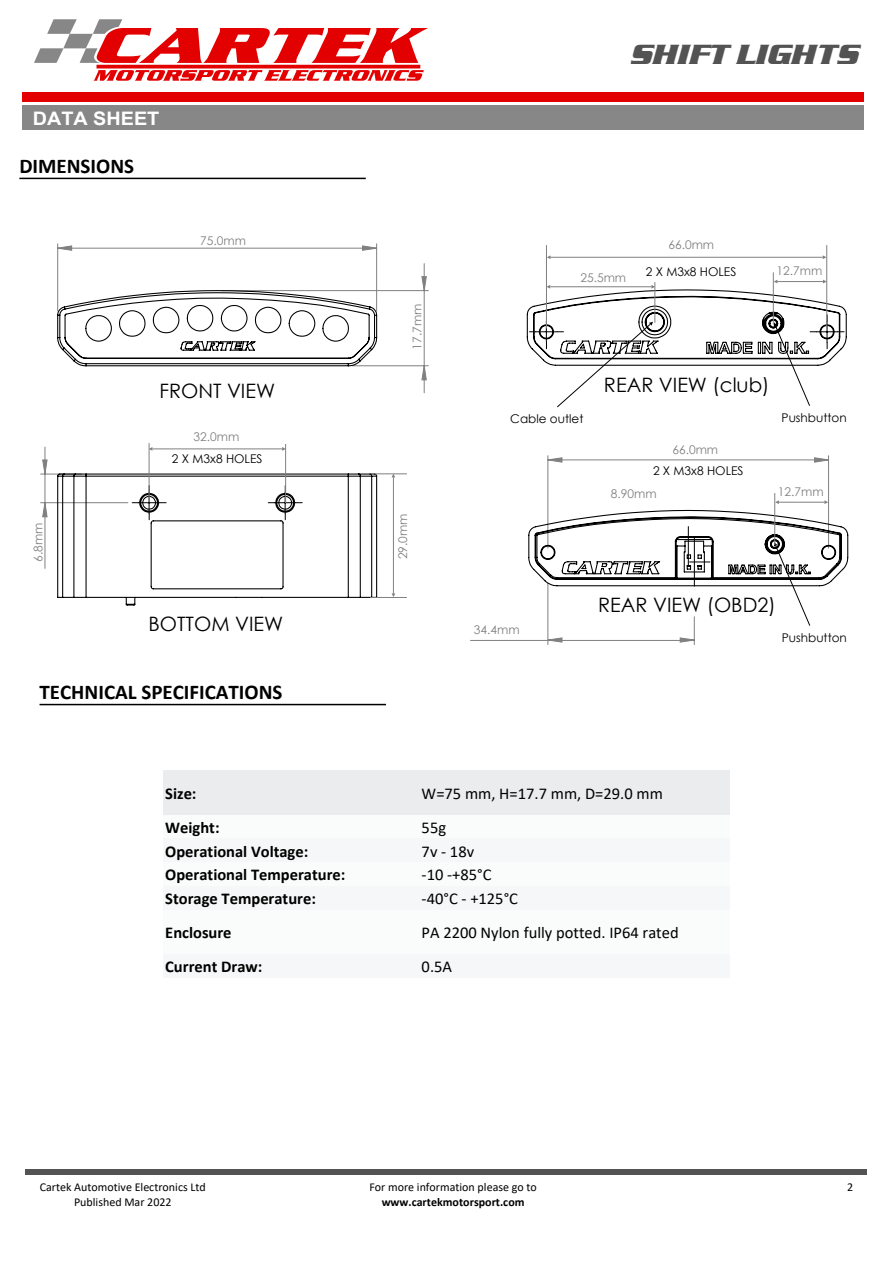
<style>
.page{position:relative;width:893px;height:1263px;background:#fff}
.page>*{position:absolute;margin:0;border:0;box-sizing:border-box;transform-origin:0 0}
.t1{font:italic 700 28.65px "Serpentine D";letter-spacing:.005em;color:#535353;scale:1.06 1}
.t2{font:700 21px "Calibri";color:#000}
.t3{font:19.8px "Century Gothic";color:#000}
.t4{font:700 18.6px "Arial";color:#fff;scale:1.06 1}
.t5{font:700 16.5px "Calibri";color:#000}
.t6{font:16.5px "Calibri";color:#000}
.t7{font:12px "Calibri";color:#000}
.t8{font:12px "Century Gothic";color:#808080}
.t9{font:12px "Century Gothic";color:#000}
.t10{font:700 12px "Calibri";color:#000}
</style>
<div class="page">
<svg style="left:34px;top:19px;width:394px;height:44px"></svg>
<svg style="left:93px;top:70px;width:331px;height:11px"></svg>
<svg style="left:97px;top:65px;width:323px;height:4px"></svg>
<div style="left:22px;top:92px;width:841px;height:10px;background:#e30000"></div>
<div style="left:22px;top:105px;width:841px;height:25px;background:#878787"></div>
<div style="left:26px;top:1169px;width:841px;height:6px;background:#535353"></div>
<hr style="left:19px;top:178px;width:347px;height:1px;background:#000">
<hr style="left:152px;top:448px;width:130px;height:1px;background:#808080">
<hr style="left:57px;top:244px;width:1px;height:67px;background:#808080">
<hr style="left:376px;top:244px;width:1px;height:67px;background:#808080">
<hr style="left:352px;top:365px;width:76px;height:1px;background:#808080">
<hr style="left:221px;top:290px;width:207px;height:1px;background:#808080">
<svg style="left:57px;top:245px;width:320px;height:6px"></svg>
<svg style="left:421px;top:264px;width:6px;height:129px"></svg>
<svg style="left:57px;top:290px;width:321px;height:77px"></svg>
<hr style="left:41px;top:474px;width:41px;height:1px;background:#808080">
<hr style="left:41px;top:502px;width:87px;height:1px;background:#808080">
<hr style="left:45px;top:503px;width:1px;height:65px;background:#808080">
<svg style="left:42px;top:447px;width:6px;height:71px"></svg>
<svg style="left:57px;top:473px;width:321px;height:133px"></svg>
<hr style="left:149px;top:443px;width:1px;height:59px;background:#808080">
<hr style="left:285px;top:444px;width:1px;height:59px;background:#808080">
<div style="left:228px;top:598px;width:57px;height:43px;background:#fff"></div>
<hr style="left:546px;top:245px;width:1px;height:83px;background:#808080">
<hr style="left:826px;top:245px;width:1px;height:83px;background:#808080">
<hr style="left:551px;top:257px;width:272px;height:1px;background:#808080">
<svg style="left:547px;top:255px;width:4px;height:4px"></svg>
<hr style="left:470px;top:640px;width:78px;height:1px;background:#808080">
<hr style="left:547px;top:456px;width:1px;height:92px;background:#808080">
<hr style="left:828px;top:456px;width:1px;height:92px;background:#808080">
<svg style="left:547px;top:457px;width:281px;height:6px"></svg>
<hr style="left:774px;top:493px;width:1px;height:52px;background:#808080">
<svg style="left:528px;top:500px;width:321px;height:145px"></svg>
<hr style="left:773px;top:272px;width:1px;height:52px;background:#808080">
<svg style="left:526px;top:280px;width:321px;height:128px"></svg>
<hr style="left:370px;top:473px;width:37px;height:1px;background:#808080">
<hr style="left:370px;top:597px;width:37px;height:1px;background:#808080">
<hr style="left:393px;top:477px;width:1px;height:116px;background:#808080">
<div style="left:164px;top:770px;width:256px;height:44px;background:#eaecee"></div>
<div style="left:420px;top:770px;width:309px;height:44px;background:#eaecee"></div>
<div style="left:164px;top:814px;width:256px;height:24px;background:#fafbfb"></div>
<div style="left:420px;top:814px;width:309px;height:24px;background:#fafbfb"></div>
<div style="left:164px;top:838px;width:256px;height:24px;background:#f6f7f8"></div>
<div style="left:420px;top:838px;width:309px;height:24px;background:#f6f7f8"></div>
<div style="left:164px;top:862px;width:256px;height:24px;background:#fafbfb"></div>
<div style="left:420px;top:862px;width:309px;height:24px;background:#fafbfb"></div>
<div style="left:164px;top:886px;width:256px;height:24px;background:#f6f7f8"></div>
<div style="left:420px;top:886px;width:309px;height:24px;background:#f6f7f8"></div>
<div style="left:164px;top:910px;width:256px;height:44px;background:#fafbfb"></div>
<div style="left:420px;top:910px;width:309px;height:44px;background:#fafbfb"></div>
<div style="left:164px;top:954px;width:256px;height:24px;background:#f6f7f8"></div>
<div style="left:420px;top:954px;width:309px;height:24px;background:#f6f7f8"></div>
<hr style="left:40px;top:704px;width:346px;height:1px;background:#000">
<p class="t4" style="left:33px;top:111px;width:121px">DATA SHEET</p>
<p class="t2" style="left:19px;top:157px;width:116px">DIMENSIONS</p>
<p class="t8" style="left:200px;top:236px;width:47px">75.0mm</p>
<p class="t8" style="left:33px;top:562px;width:41px;rotate:-90deg">6.8mm</p>
<p class="t3" style="left:159px;top:383px;width:117px">FRONT VIEW</p>
<p class="t8" style="left:193px;top:432px;width:47px">32.0mm</p>
<p class="t9" style="left:172px;top:454px;width:92px">2 X M3x8 HOLES</p>
<p class="t3" style="left:149px;top:616px;width:136px">BOTTOM VIEW</p>
<p class="t2" style="left:40px;top:683px;width:245px">TECHNICAL SPECIFICATIONS</p>
<h1 class="t1" style="left:631px;top:40px;width:217px">SHIFT LIGHTS</h1>
<p class="t8" style="left:413px;top:350px;width:47px;rotate:-90deg">17.7mm</p>
<p class="t8" style="left:398px;top:559px;width:47px;rotate:-90deg">29.0mm</p>
<p class="t8" style="left:580px;top:273px;width:47px">25.5mm</p>
<p class="t8" style="left:668px;top:240px;width:47px">66.0mm</p>
<p class="t9" style="left:646px;top:267px;width:92px">2 X M3x8 HOLES</p>
<p class="t8" style="left:776px;top:266px;width:47px">12.7mm</p>
<p class="t3" style="left:604px;top:377px;width:167px">REAR VIEW (club)</p>
<p class="t9" style="left:510px;top:414px;width:75px">Cable outlet</p>
<p class="t9" style="left:781px;top:413px;width:67px">Pushbutton</p>
<p class="t8" style="left:672px;top:444px;width:47px">66.0mm</p>
<p class="t9" style="left:653px;top:466px;width:92px">2 X M3x8 HOLES</p>
<p class="t8" style="left:611px;top:489px;width:47px">8.90mm</p>
<p class="t8" style="left:778px;top:487px;width:47px">12.7mm</p>
<p class="t8" style="left:474px;top:625px;width:47px">34.4mm</p>
<p class="t3" style="left:598px;top:597px;width:179px">REAR VIEW (OBD2)</p>
<p class="t9" style="left:782px;top:633px;width:67px">Pushbutton</p>
<p class="t5" style="left:165px;top:786px;width:33px">Size:</p>
<p class="t6" style="left:422px;top:786px;width:243px">W=75 mm, H=17.7 mm, D=29.0 mm</p>
<p class="t5" style="left:165px;top:820px;width:56px">Weight:</p>
<p class="t6" style="left:422px;top:820px;width:26px">55g</p>
<p class="t5" style="left:165px;top:844px;width:145px">Operational Voltage:</p>
<p class="t6" style="left:422px;top:844px;width:54px">7v - 18v</p>
<p class="t5" style="left:165px;top:868px;width:182px">Operational Temperature:</p>
<p class="t6" style="left:422px;top:868px;width:71px">-10 -+85°C</p>
<p class="t5" style="left:165px;top:892px;width:152px">Storage Temperature:</p>
<p class="t6" style="left:422px;top:892px;width:98px">-40°C - +125°C</p>
<p class="t5" style="left:165px;top:926px;width:68px">Enclosure</p>
<p class="t6" style="left:422px;top:926px;width:259px">PA 2200 Nylon fully potted. IP64 rated</p>
<p class="t5" style="left:165px;top:960px;width:99px">Current Draw:</p>
<p class="t6" style="left:422px;top:960px;width:32px">0.5A</p>
<p class="t7" style="left:369px;top:1182px;width:169px">For more information please go to</p>
<p class="t10" style="left:382px;top:1196px;width:144px">www.cartekmotorsport.com</p>
<p class="t7" style="left:40px;top:1182px;width:168px">Cartek Automotive Electronics Ltd</p>
<p class="t7" style="left:847px;top:1182px;width:8px">2</p>
<p class="t7" style="left:74px;top:1196px;width:99px">Published Mar 2022</p>
</div>
